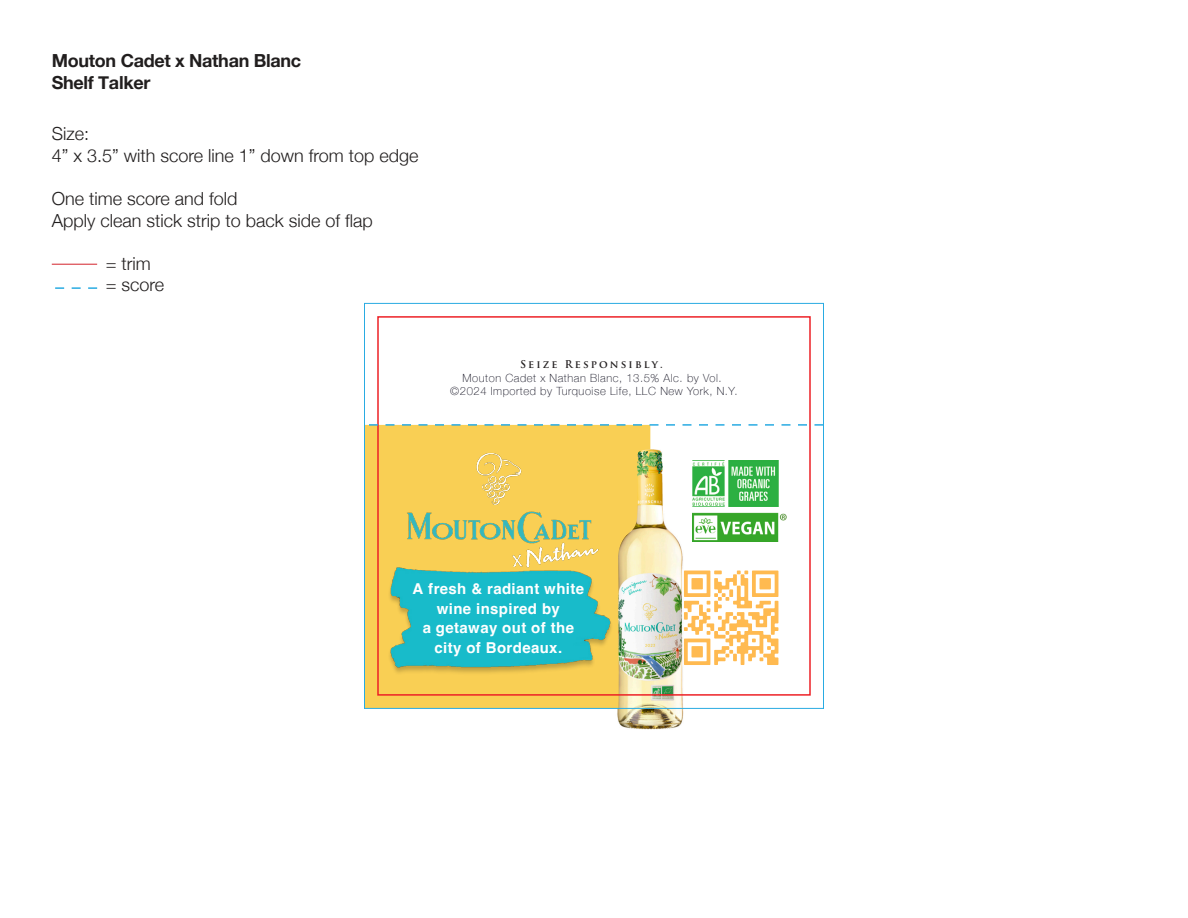
<style>
.page{position:relative;width:1188px;height:918px;background:#fff}
.page>*{position:absolute;margin:0;border:0;box-sizing:border-box;transform-origin:0 0}
.t1{font:300 18px/21.6px "Helvetica Neue";color:#211e1e}
.t2{font:700 18px/21.6px "Helvetica Neue";letter-spacing:-.015em;color:#211e1e}
.t3{font:700 15px/19.5px "Helvetica";letter-spacing:.025em;color:#fff;text-align:center}
.t4{font:100 11.25px/13.5px "Helvetica Neue";letter-spacing:.05em;color:#0d0c1c;text-align:center}
.t5{font:700 10.5px "Trajan Pro";letter-spacing:.2em;color:#231f20}
</style>
<div class="page">
<img style="left:617px;top:449px;width:72px;height:281px">
<svg style="left:684px;top:571px;width:94px;height:94px"></svg>
<svg style="left:366px;top:426px;width:284px;height:281px;background:#f2d36f"></svg>
<img style="left:692px;top:513px;width:95px;height:29px">
<img style="left:692px;top:460px;width:86px;height:47px">
<img style="left:372px;top:556px;width:253px;height:122px">
<img style="left:396px;top:426px;width:206px;height:184px">
<div style="left:377px;top:316px;width:434px;height:380px;border:2px solid #ed2026"></div>
<svg style="left:366px;top:424px;width:456px;height:2px"></svg>
<hr style="left:52px;top:264px;width:45px;height:1px;background:#d3232b">
<svg style="left:55px;top:287px;width:42px;height:2px"></svg>
<p class="t2" style="left:52px;top:50px;width:251px">Mouton Cadet x Nathan Blanc<br>Shelf Talker</p>
<p class="t1" style="left:52px;top:122px;width:368px">Size:<br>4” x 3.5” with score line 1” down from top edge</p>
<p class="t1" style="left:52px;top:187px;width:323px">One time score and fold<br>Apply clean stick strip to back side of flap</p>
<p class="t1" style="left:106px;top:251px;width:60px">= trim = score</p>
<p class="t5" style="left:520px;top:358px;width:144px">Seize Responsibly.</p>
<p class="t4" style="left:450px;top:370px;width:289px">Mouton Cadet x Nathan Blanc, 13.5% Alc. by Vol. ©2024 Imported by Turquoise Life, LLC New York, N.Y.</p>
<p class="t3" style="left:413px;top:581px;width:173px">A fresh &amp; radiant white wine inspired by<br>a getaway out of the city of Bordeaux.</p>
</div>
